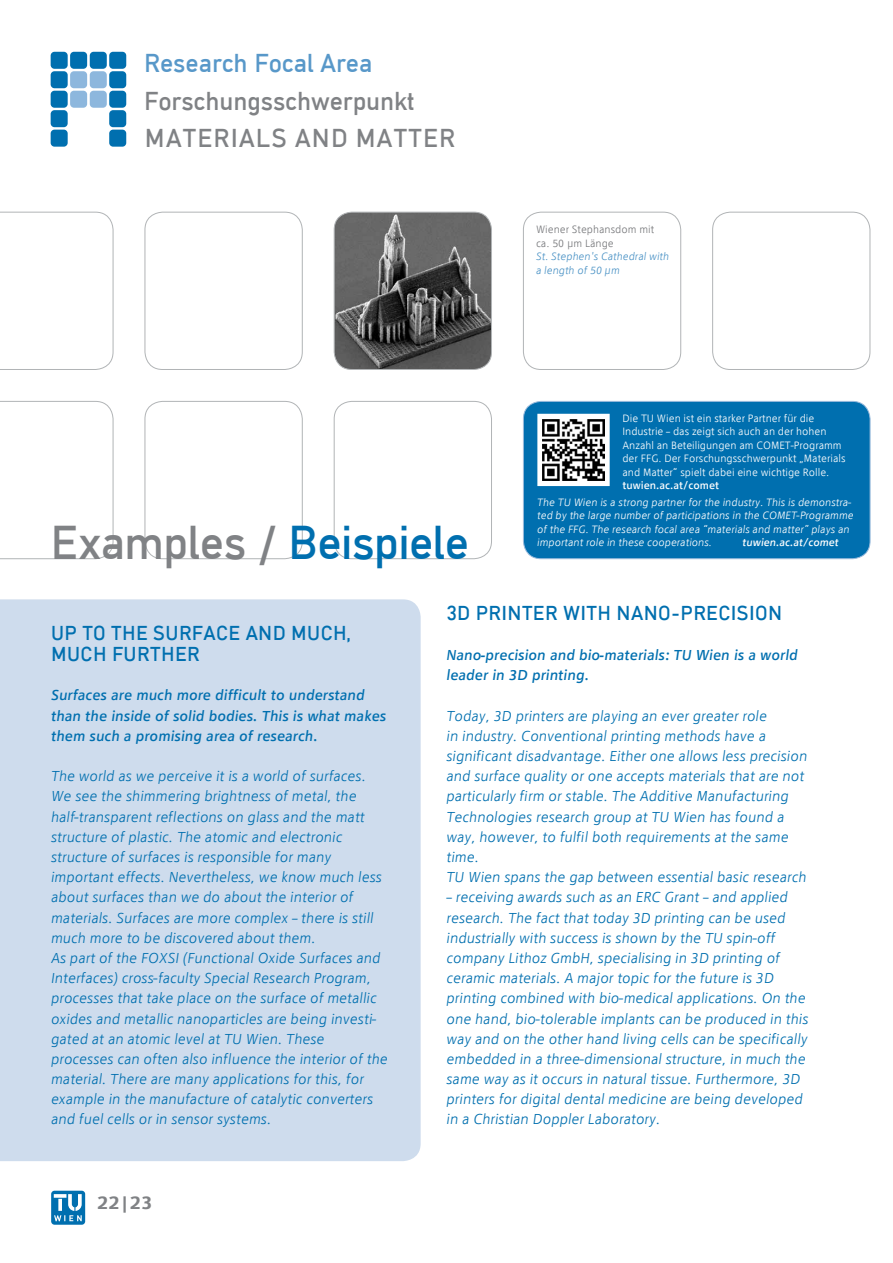
<style>
.page{position:relative;width:893px;height:1263px;background:#fff}
.page>*{position:absolute;margin:0;border:0;box-sizing:border-box;transform-origin:0 0}
.t1{font:49.5px "TU Headline";letter-spacing:.01em;color:#808285}
.t2{font:27px/37.5px "TU Headline";letter-spacing:.02em;color:#808285}
.t3{font:27px "TU Headline";letter-spacing:.02em;color:#5898c9}
.t4{font:21px "TU Headline";letter-spacing:.05em;color:#006faf}
.t5{font:500 18px "TU Text";color:#808285}
.t6{font:italic 300 14.25px/20.2px "TU Text";color:#006faf}
.t7{font:italic 14.25px/20.2px "TU Text";color:#006faf}
.t8{font:italic 300 10.5px/13.5px "TU Text";color:#fff}
.t9{font:300 10.5px/13.5px "TU Text";color:#fff}
.t10{font:italic 300 10.5px/13.5px "TU Text";color:#4a92c5}
.t11{font:300 10.5px/13.5px "TU Text";color:#77787b}
.t12{font:10.5px "TU Text";color:#fff}
.t13{font:italic 10.5px "TU Text";color:#fff}
.s1{color:#006faf}
</style>
<div class="page">
<div style="left:334px;top:401px;width:158px;height:158px;border:1px solid #b1b4b6;border-radius:18px"></div>
<div style="left:145px;top:401px;width:158px;height:158px;border:1px solid #b1b4b6;border-radius:18px"></div>
<div style="left:523px;top:401px;width:347px;height:158px;background:#006faf;border-radius:18px"></div>
<div style="left:523px;top:401px;width:347px;height:158px;border:1px solid #98badc;border-radius:18px"></div>
<div style="left:523px;top:212px;width:158px;height:158px;border:1px solid #b1b4b6;border-radius:18px"></div>
<div style="left:712px;top:212px;width:158px;height:158px;border:1px solid #b1b4b6;border-radius:18px"></div>
<svg style="left:0;top:401px;width:113px;height:158px"></svg>
<svg style="left:0;top:212px;width:113px;height:158px"></svg>
<svg style="left:51px;top:1191px;width:34px;height:34px"></svg>
<img style="left:334px;top:212px;width:157px;height:157px">
<div style="left:334px;top:212px;width:158px;height:158px;border:1px solid #b1b4b6;border-radius:18px"></div>
<div style="left:145px;top:212px;width:158px;height:158px;border:1px solid #b1b4b6;border-radius:18px"></div>
<div style="left:109px;top:52px;width:17px;height:17px;background:#006faf;border-radius:4px"></div>
<div style="left:90px;top:52px;width:17px;height:17px;background:#006faf;border-radius:4px"></div>
<div style="left:70px;top:52px;width:17px;height:17px;background:#006faf;border-radius:4px"></div>
<div style="left:70px;top:71px;width:17px;height:17px;background:#8db7dd;border-radius:4px"></div>
<div style="left:51px;top:52px;width:17px;height:17px;background:#006faf;border-radius:4px"></div>
<div style="left:51px;top:71px;width:17px;height:17px;background:#006faf;border-radius:4px"></div>
<div style="left:51px;top:130px;width:17px;height:17px;background:#006faf;border-radius:4px"></div>
<div style="left:109px;top:130px;width:17px;height:17px;background:#006faf;border-radius:4px"></div>
<div style="left:109px;top:91px;width:17px;height:17px;background:#006faf;border-radius:4px"></div>
<div style="left:90px;top:91px;width:17px;height:17px;background:#8db7dd;border-radius:4px"></div>
<div style="left:70px;top:91px;width:17px;height:17px;background:#8db7dd;border-radius:4px"></div>
<div style="left:51px;top:91px;width:17px;height:17px;background:#006faf;border-radius:4px"></div>
<div style="left:51px;top:110px;width:17px;height:17px;background:#006faf;border-radius:4px"></div>
<div style="left:109px;top:71px;width:17px;height:17px;background:#006faf;border-radius:4px"></div>
<div style="left:90px;top:71px;width:17px;height:17px;background:#8db7dd;border-radius:4px"></div>
<div style="left:109px;top:110px;width:17px;height:17px;background:#006faf;border-radius:4px"></div>
<div style="left:0;top:599px;width:421px;height:562px;background:#cedced"></div>
<svg style="left:542px;top:419px;width:63px;height:62px"></svg>
<img style="left:543px;top:419px;width:61px;height:61px">
<div style="left:537px;top:414px;width:73px;height:72px;border:4px solid #fff"></div>
<h2 class="t3" style="left:145px;top:48px;width:229px">RESEARCH FOCAL AREA</h2>
<h2 class="t2" style="left:145px;top:82px;width:271px">FORSCHUNGSSCHWERPUNKT<br>MATERIALS</h2>
<h2 class="t2" style="left:295px;top:119px;width:78px">AN D MATTER</h2>
<p class="t11" style="left:536px;top:223px;width:120px">Wiener Stephansdom mit ca. 50 µm Länge</p>
<p class="t10" style="left:536px;top:250px;width:135px">St. Stephen's Cathedral with a length of 50 µm</p>
<p class="t9" style="left:622px;top:411px;width:225px">Die TU Wien ist ein starker Partner für die Industrie – das zeigt sich auch an der hohen Anzahl an Beteiligungen am COMET-Programm der FFG. Der Forschungsschwerpunkt „Materials and Matter“ spielt dabei eine wichtige Rolle.</p>
<p class="t12" style="left:622px;top:479px;width:98px">tuwien.ac.at/comet</p>
<p class="t8" style="left:537px;top:495px;width:318px">The TU Wien is a strong partner for the industry. This is demonstra&shy;ted by the large number of participations in the COMET-Programme of the FFG. The research focal area “materials and matter” plays an important role in these cooperations.</p>
<h1 class="t1" style="left:51px;top:514px;width:419px">EXAMPLES / <span class="s1">BEISPIELE</span></h1>
<h3 class="t4" style="left:446px;top:601px;width:55px">3D PRINTER</h3>
<h3 class="t4" style="left:563px;top:601px;width:68px">WIT H NAN</h3>
<h3 class="t4" style="left:658px;top:601px;width:46px">O-PRECISI</h3>
<h3 class="t4" style="left:756px;top:601px;width:25px">ON</h3>
<p class="t7" style="left:446px;top:645px;width:353px">Nano-precision and bio-materials: TU Wien is a world leader in 3D printing.</p>
<p class="t6" style="left:446px;top:705px;width:362px">Today, 3D printers are playing an ever greater role<br>in industry. Conventional printing methods have a significant disadvantage. Either one allows less precision and surface quality or one accepts materials that are not particularly firm or stable. The Additive Manufacturing Technologies research group at TU Wien has found a way, however, to fulfil both requirements at the same time.<br>TU Wien spans the gap between essential basic research</p>
<p class="t6" style="left:446px;top:887px;width:364px">– receiving awards such as an ERC Grant – and applied research. The fact that today 3D printing can be used industrially with success is shown by the TU spin-off company Lithoz GmbH, specialising in 3D printing of ceramic materials. A major topic for the future is 3D printing combined with bio-medical applications. On the one hand, bio-tolerable implants can be produced in this way and on the other hand living cells can be specifically embedded in a three-dimensional structure, in much the same way as it occurs in natural tissue. Furthermore, 3D printers for digital dental medicine are being developed in a Christian Doppler Laboratory.</p>
<p class="t13" style="left:743px;top:536px;width:98px">tuwien.ac.at/comet</p>
<h3 class="t4" style="left:52px;top:621px;width:116px">UP TO THESURFACE</h3>
<h3 class="t4" style="left:246px;top:621px;width:106px">AND MUCH,</h3>
<h3 class="t4" style="left:52px;top:642px;width:74px">MUCH FURT</h3>
<h3 class="t4" style="left:161px;top:642px;width:27px">HER</h3>
<p class="t7" style="left:51px;top:685px;width:337px">Surfaces are much more difficult to understand than the inside of solid bodies. This is what makes them such a promising area of research.</p>
<p class="t6" style="left:51px;top:766px;width:338px">The world as we perceive it is a world of surfaces.<br>We see the shimmering brightness of metal, the half-transparent reflections on glass and the matt structure of plastic. The atomic and electronic structure of surfaces is responsible for many important effects. Nevertheless, we know much less about surfaces than we do about the interior of materials. Surfaces are more complex – there is still much more to be discovered about them.<br>As part of the FOXSI (Functional Oxide Surfaces and Interfaces) cross-faculty Special Research Program, processes that take place on the surface of metallic oxides and metallic nanoparticles are being investi&shy;gated at an atomic level at TU Wien. These processes can often also influence the interior of the material. There are many applications for this, for example in the manufacture of catalytic converters and fuel cells or in sensor systems.</p>
<p class="t5" style="left:97px;top:1191px;width:57px">22|23</p>
</div>
